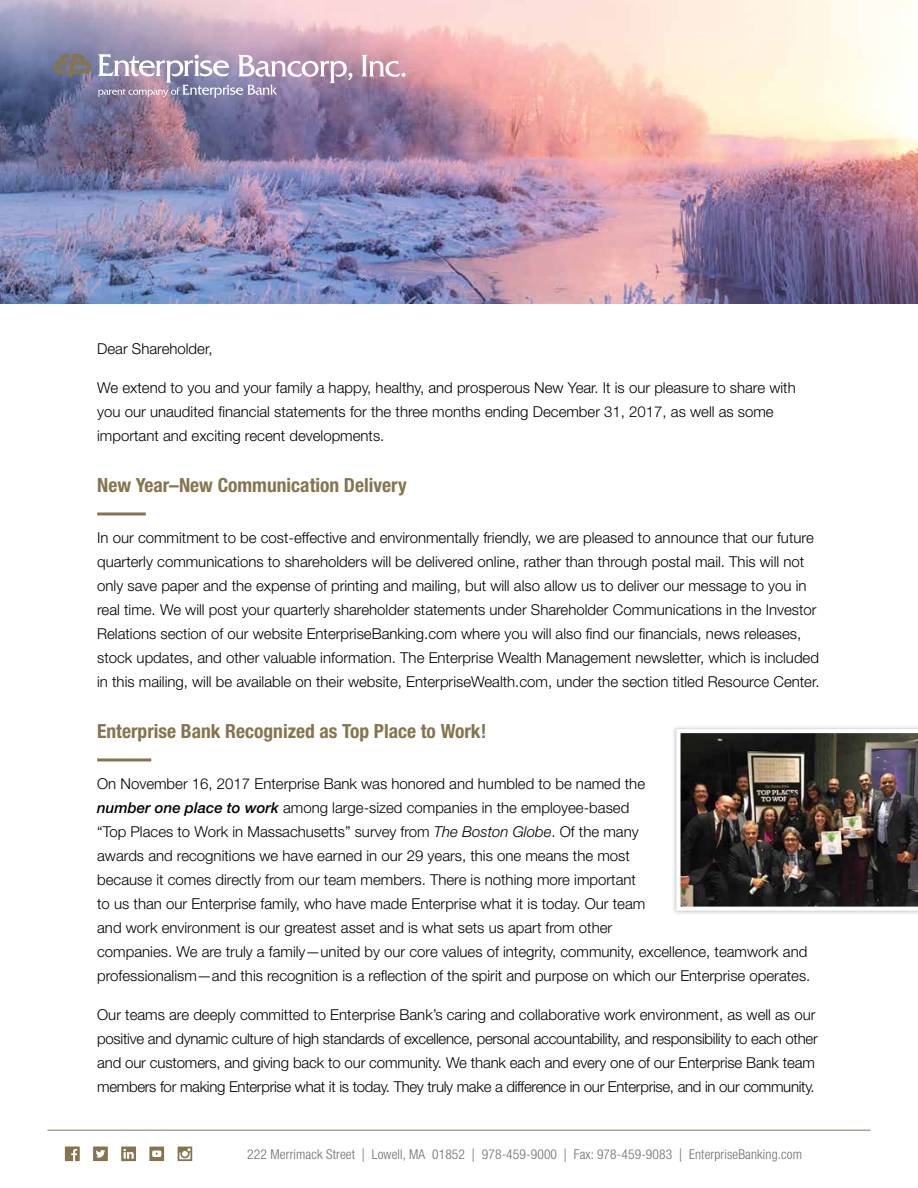
<style>
.page{position:relative;width:918px;height:1188px;background:#fff}
.page>*{position:absolute;margin:0;border:0;box-sizing:border-box;transform-origin:0 0}
.t1{font:700 condensed 19.5px "Helvetica Neue LT Std";color:#85754e}
.t2{font:300 15px/24px "Helvetica Neue LT Std";color:#000}
.t3{font:300 15px/24px "Helvetica Neue LT Std";letter-spacing:-.02em;color:#000}
.t4{font:300 condensed 13.5px "Helvetica Neue LT Std";letter-spacing:.01em;color:#6d6e71}
.s1{font-weight:500;font-style:italic}
.s2{font-style:italic}
.s3{font-stretch:normal}
</style>
<div class="page">
<img style="left:0;top:0;width:918px;height:303px">
<hr style="left:48px;top:1130px;width:822px;height:1px;background:#85754e">
<svg style="left:361px;top:55px;width:45px;height:22px"></svg>
<svg style="left:54px;top:54px;width:37px;height:24px"></svg>
<svg style="left:98px;top:54px;width:254px;height:44px;background:#aa9cb7"></svg>
<div style="left:671px;top:724px;width:247px;height:192px;background:#f3f3f3"></div>
<img style="left:675px;top:728px;width:243px;height:184px">
<svg style="left:65px;top:1147px;width:15px;height:14px"></svg>
<svg style="left:93px;top:1147px;width:15px;height:14px"></svg>
<svg style="left:121px;top:1147px;width:15px;height:14px"></svg>
<svg style="left:149px;top:1147px;width:15px;height:14px"></svg>
<svg style="left:178px;top:1147px;width:14px;height:14px"></svg>
<hr style="left:97px;top:512px;width:49px;height:3px;background:#85754e">
<hr style="left:97px;top:758px;width:54px;height:3px;background:#85754e">
<p class="t2" style="left:97px;top:337px;width:117px">Dear Shareholder,</p>
<p class="t2" style="left:97px;top:376px;width:700px">We extend to you and your family a happy, healthy, and prosperous New Year. It is our pleasure to share with you our unaudited financial statements for the three months ending December 31, 2017, as well as some important and exciting recent developments.</p>
<h1 class="t1" style="left:97px;top:473px;width:311px">New Year–New Communication Delivery</h1>
<p class="t2" style="left:97px;top:526px;width:724px">In our commitment to be cost-effective and environmentally friendly, we are pleased to announce that our future quarterly communications to shareholders will be delivered online, rather than through postal mail. This will not only save paper and the expense of printing and mailing, but will also allow us to deliver our message to you in real time. We will post your quarterly shareholder statements under Shareholder Communications in the Investor Relations section of our website EnterpriseBanking.com where you will also find our financials, news releases, stock updates, and other valuable information. The Enterprise Wealth Management newsletter, which is included in this mailing, will be available on their website, EnterpriseWealth.com, under the section titled Resource Center.</p>
<h1 class="t1" style="left:97px;top:719px;width:391px">Enterprise Bank Recognized as Top Place to Work!</h1>
<p class="t2" style="left:97px;top:772px;width:715px">On November 16, 2017 Enterprise Bank was honored and humbled to be named the<br><span class="s1">number one place to work</span> among large-sized companies in the employee-based<br>“Top Places to Work in Massachusetts” survey from <span class="s2">The Boston Globe</span>. Of the many<br>awards and recognitions we have earned in our 29 years, this one means the most<br>because it comes directly from our team members. There is nothing more important<br>to us than our Enterprise family, who have made Enterprise what it is today. Our team<br>and work environment is our greatest asset and is what sets us apart from other<br>companies. We are truly a family—united by our core values of integrity, community, excellence, teamwork and professionalism—and this recognition is a reflection of the spirit and purpose on which our Enterprise operates.</p>
<p class="t3" style="left:97px;top:1003px;width:722px">Our teams are deeply committed to Enterprise Bank’s caring and collaborative work environment, as well as our positive and dynamic culture of high standards of excellence, personal accountability, and responsibility to each other and our customers, and giving back to our community. We thank each and every one of our Enterprise Bank team members for making Enterprise what it is today. They truly make a difference in our Enterprise, and in our community.</p>
<p class="t4" style="left:247px;top:1146px;width:556px">222 Merrimack Street <span class="s3">|</span> Lowell, MA 01852 <span class="s3">|</span> 978-459-9000 <span class="s3">|</span> Fax: 978-459-9083 <span class="s3">|</span> EnterpriseBanking.com</p>
</div>
